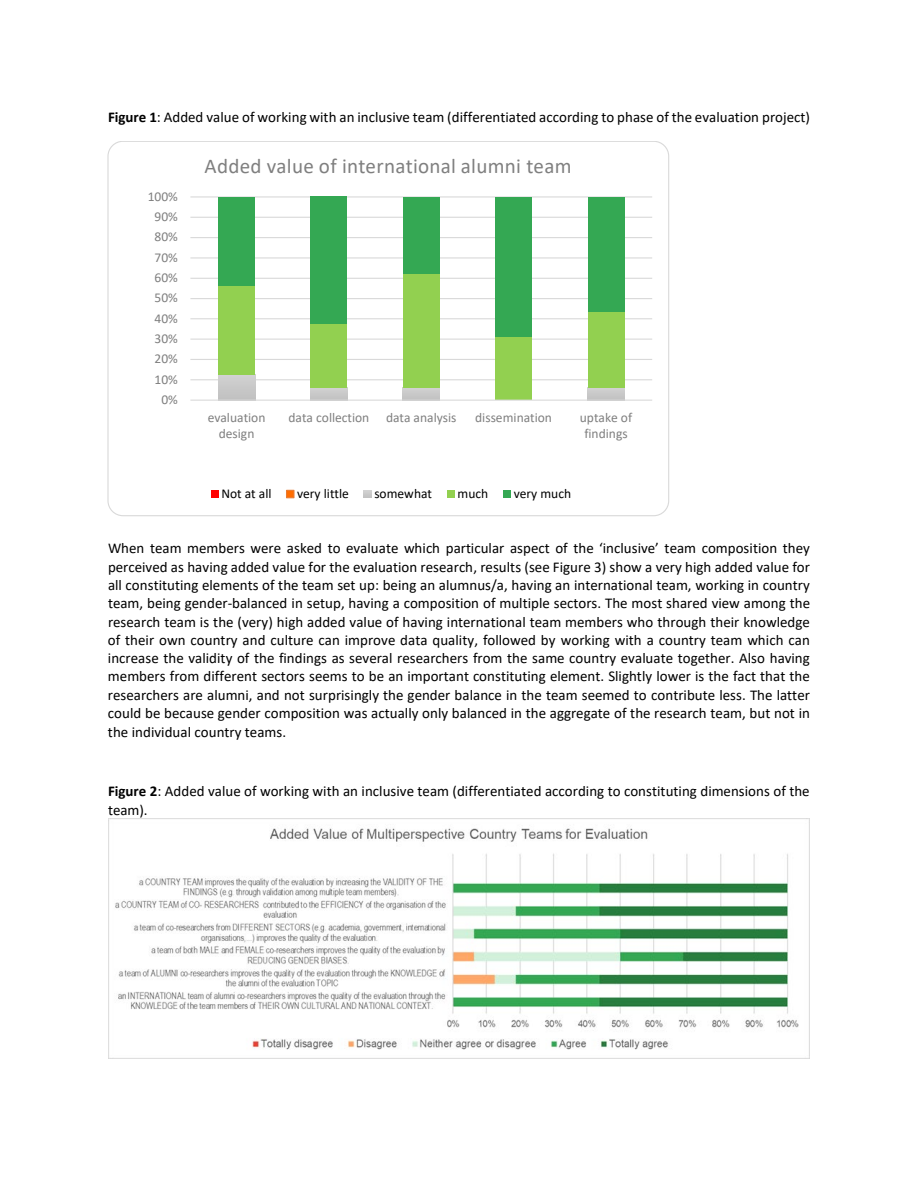
<style>
.page{position:relative;width:918px;height:1188px;background:#fff}
.page>*{position:absolute;margin:0;border:0;box-sizing:border-box;transform-origin:0 0}
.t1{font:21px "Calibri";letter-spacing:.015em;color:#7f7f7f}
.t2{font:15px/18.3px "Calibri";color:#000;text-align:justify}
.t3{font:13.5px/16.5px "Calibri";color:#7f7f7f;text-align:center}
.t4{font:13.5px "Calibri";color:#000}
.s1{font-weight:700}
</style>
<div class="page">
<hr style="left:190px;top:379px;width:462px;height:1px;background:#d9d9d9">
<hr style="left:190px;top:359px;width:462px;height:1px;background:#d9d9d9">
<hr style="left:190px;top:339px;width:462px;height:1px;background:#d9d9d9">
<hr style="left:190px;top:318px;width:462px;height:1px;background:#d9d9d9">
<hr style="left:190px;top:298px;width:462px;height:1px;background:#d9d9d9">
<hr style="left:190px;top:278px;width:462px;height:1px;background:#d9d9d9">
<hr style="left:190px;top:257px;width:462px;height:2px;background:#d9d9d9">
<hr style="left:190px;top:237px;width:462px;height:1px;background:#d9d9d9">
<hr style="left:190px;top:217px;width:462px;height:1px;background:#d9d9d9">
<hr style="left:190px;top:196px;width:462px;height:2px;background:#d9d9d9">
<div style="left:218px;top:375px;width:37px;height:25px;background:#c8c8c8"></div>
<div style="left:310px;top:387px;width:37px;height:13px;background:#c9c9c9"></div>
<div style="left:403px;top:387px;width:37px;height:13px;background:#c9c9c9"></div>
<div style="left:588px;top:387px;width:36px;height:13px;background:#c9c9c9"></div>
<div style="left:218px;top:286px;width:37px;height:89px;background:#92d050"></div>
<div style="left:310px;top:324px;width:37px;height:63px;background:#92d050"></div>
<div style="left:403px;top:273px;width:37px;height:114px;background:#92d050"></div>
<div style="left:495px;top:337px;width:37px;height:63px;background:#92d050"></div>
<div style="left:588px;top:311px;width:36px;height:76px;background:#92d050"></div>
<div style="left:218px;top:197px;width:37px;height:89px;background:#34a853"></div>
<div style="left:310px;top:197px;width:37px;height:127px;background:#34a853"></div>
<div style="left:403px;top:197px;width:37px;height:76px;background:#34a853"></div>
<div style="left:495px;top:197px;width:37px;height:140px;background:#34a853"></div>
<div style="left:588px;top:197px;width:36px;height:114px;background:#34a853"></div>
<hr style="left:190px;top:400px;width:462px;height:1px;background:#d9d9d9">
<div style="left:211px;top:490px;width:7px;height:8px;background:#f00"></div>
<div style="left:286px;top:490px;width:9px;height:8px;background:#ff6d01;border:1px solid #e87a30"></div>
<svg style="left:364px;top:490px;width:7px;height:8px"></svg>
<div style="left:447px;top:490px;width:7px;height:8px;background:#92d050"></div>
<div style="left:503px;top:490px;width:8px;height:8px;background:#34a853"></div>
<img style="left:108px;top:818px;width:702px;height:240px">
<p class="t2" style="left:108px;top:108px;width:704px"><span class="s1">Figure 1</span>: Added value of working with an inclusive team (differentiated according to phase of the evaluation project)</p>
<p class="t3" style="left:148px;top:188px;width:32px">100%</p>
<p class="t3" style="left:155px;top:208px;width:25px">90%</p>
<p class="t3" style="left:155px;top:228px;width:25px">80%</p>
<p class="t3" style="left:155px;top:249px;width:25px">70%</p>
<p class="t3" style="left:155px;top:269px;width:25px">60%</p>
<p class="t3" style="left:155px;top:289px;width:25px">50%</p>
<p class="t3" style="left:155px;top:310px;width:25px">40%</p>
<p class="t3" style="left:155px;top:330px;width:25px">30%</p>
<p class="t3" style="left:155px;top:350px;width:25px">20%</p>
<p class="t3" style="left:155px;top:371px;width:25px">10%</p>
<p class="t3" style="left:161px;top:391px;width:18px">0%</p>
<p class="t1" style="left:205px;top:151px;width:369px">Added value of international alumni team</p>
<p class="t3" style="left:208px;top:408px;width:59px">evaluation design</p>
<p class="t3" style="left:289px;top:408px;width:82px">data collection</p>
<p class="t3" style="left:386px;top:408px;width:72px">data analysis</p>
<p class="t3" style="left:475px;top:408px;width:78px">dissemination</p>
<p class="t3" style="left:580px;top:408px;width:54px">uptake of findings</p>
<p class="t4" style="left:221px;top:484px;width:52px">Not at all</p>
<p class="t4" style="left:297px;top:484px;width:53px">very little</p>
<p class="t4" style="left:374px;top:484px;width:59px">somewhat</p>
<p class="t4" style="left:458px;top:484px;width:32px">much</p>
<p class="t4" style="left:514px;top:484px;width:59px">very much</p>
<p class="t2" style="left:108px;top:539px;width:704px">When team members were asked to evaluate which particular aspect of the ‘inclusive’ team composition they perceived as having added value for the evaluation research, results (see Figure 3) show a very high added value for all constituting elements of the team set up: being an alumnus/a, having an international team, working in country team, being gender-balanced in setup, having a composition of multiple sectors. The most shared view among the research team is the (very) high added value of having international team members who through their knowledge of their own country and culture can improve data quality, followed by working with a country team which can increase the validity of the findings as several researchers from the same country evaluate together. Also having members from different sectors seems to be an important constituting element. Slightly lower is the fact that the researchers are alumni, and not surprisingly the gender balance in the team seemed to contribute less. The latter could be because gender composition was actually only balanced in the aggregate of the research team, but not in the individual country teams.</p>
<p class="t2" style="left:108px;top:782px;width:703px"><span class="s1">Figure 2</span>: Added value of working with an inclusive team (differentiated according to constituting dimensions of the team).</p>
</div>
